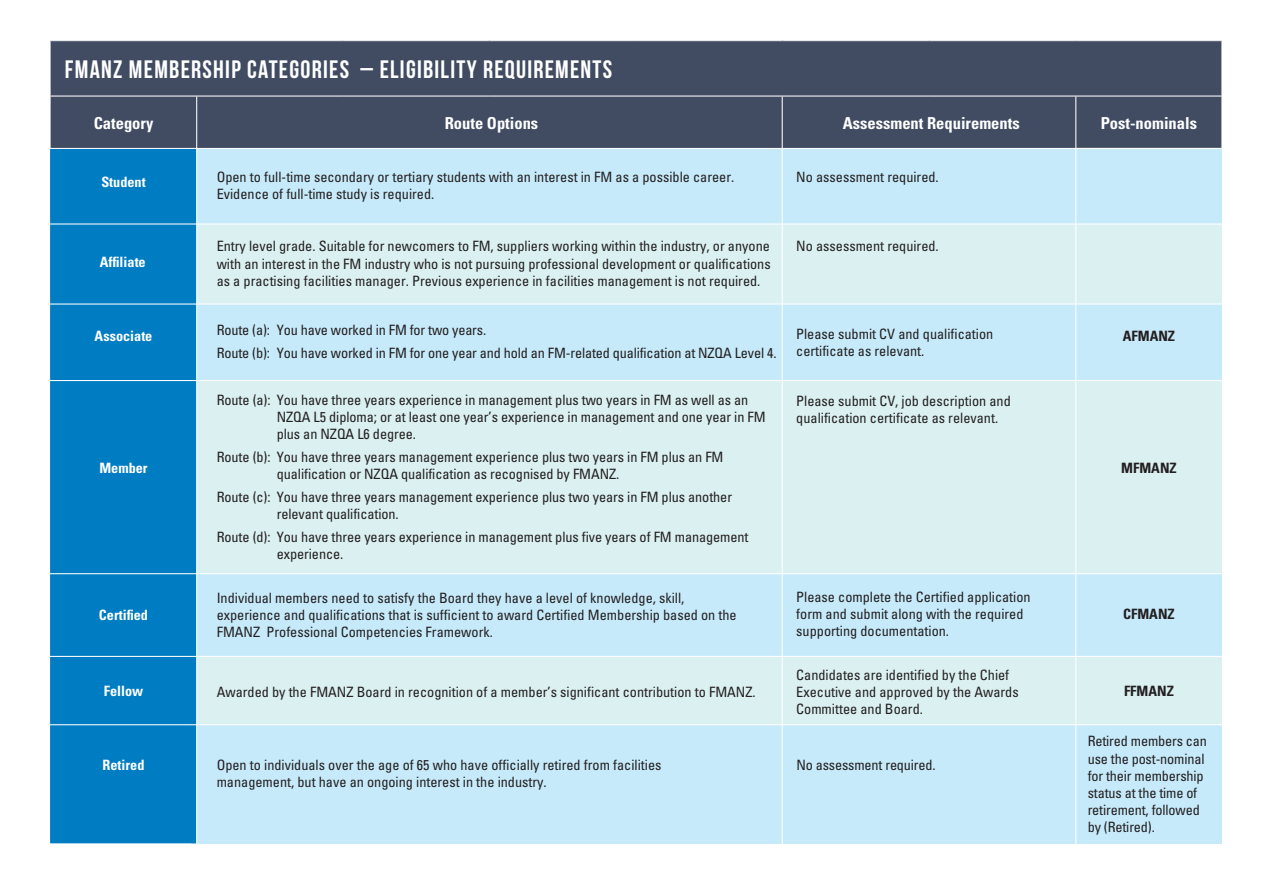
<style>
.page{position:relative;width:1263px;height:893px;background:#fff}
.page>*{position:absolute;margin:0;border:0;box-sizing:border-box;transform-origin:0 0}
.t1{font:25.2px "Bebas Neue";letter-spacing:.05em;color:#fff}
.t2{font:700 condensed 16.5px "Univers";color:#fff}
.t3{font:condensed 14.25px/17.1px "Univers";color:#231f20}
.t4{font:700 condensed 14.25px "Univers";color:#fff}
.t5{font:700 condensed 14.25px "Univers";color:#231f20}
</style>
<div class="page">
<div style="left:191px;top:722px;width:1031px;height:121px;background:#c6eafa"></div>
<div style="left:191px;top:656px;width:1031px;height:69px;background:#dbf0f1"></div>
<div style="left:191px;top:574px;width:1031px;height:82px;background:#c6eafa"></div>
<div style="left:191px;top:378px;width:1031px;height:195px;background:#dbf0f1"></div>
<div style="left:191px;top:291px;width:1031px;height:90px;background:#c6eafa"></div>
<div style="left:191px;top:224px;width:1031px;height:80px;background:#dbf0f1"></div>
<div style="left:191px;top:148px;width:1031px;height:76px;background:#c6eafa"></div>
<div style="left:1076px;top:96px;width:146px;height:52px;background:#414c62"></div>
<div style="left:50px;top:96px;width:1028px;height:52px;background:#414c62"></div>
<div style="left:50px;top:41px;width:1172px;height:55px;background:#414c62"></div>
<hr style="left:1221px;top:41px;width:1px;height:55px;background:#fff">
<hr style="left:636px;top:96px;width:147px;height:1px;background:#fff">
<hr style="left:783px;top:96px;width:146px;height:1px;background:#fff">
<hr style="left:929px;top:96px;width:147px;height:1px;background:#fff">
<hr style="left:1076px;top:96px;width:146px;height:1px;background:#fff">
<hr style="left:1075px;top:97px;width:1px;height:756px;background:#fff">
<hr style="left:782px;top:97px;width:1px;height:754px;background:#fff">
<hr style="left:1221px;top:97px;width:1px;height:51px;background:#fff">
<hr style="left:50px;top:96px;width:293px;height:1px;background:#fff">
<hr style="left:343px;top:96px;width:146px;height:1px;background:#fff">
<hr style="left:489px;top:96px;width:147px;height:1px;background:#fff">
<hr style="left:50px;top:41px;width:1px;height:55px;background:#fff">
<hr style="left:50px;top:97px;width:1px;height:51px;background:#fff">
<div style="left:50px;top:149px;width:146px;height:694px;background:#007cc2"></div>
<hr style="left:30px;top:223px;width:1192px;height:2px;background:#fff">
<hr style="left:30px;top:303px;width:1192px;height:2px;background:#fff">
<hr style="left:30px;top:380px;width:1192px;height:1px;background:#fff">
<hr style="left:30px;top:573px;width:1192px;height:1px;background:#fff">
<hr style="left:30px;top:656px;width:1192px;height:1px;background:#fff">
<hr style="left:30px;top:724px;width:1192px;height:1px;background:#fff">
<hr style="left:41px;top:148px;width:1191px;height:1px;background:#fff">
<hr style="left:196px;top:97px;width:1px;height:757px;background:#fff">
<h1 class="t1" style="left:65px;top:55px;width:549px">FMANZ MEMBERSHIP CATEGORIES – ELIGIBILITY REQUIREMENTS</h1>
<p class="t2" style="left:94px;top:113px;width:61px">Category</p>
<p class="t2" style="left:445px;top:113px;width:95px">Route Options</p>
<p class="t2" style="left:843px;top:113px;width:178px">Assessment Requirements</p>
<p class="t2" style="left:1101px;top:113px;width:98px">Post-nominals</p>
<p class="t4" style="left:101px;top:173px;width:46px">Student</p>
<p class="t4" style="left:100px;top:253px;width:47px">Affiliate</p>
<p class="t4" style="left:95px;top:327px;width:59px">Associate</p>
<p class="t4" style="left:99px;top:459px;width:50px">Member</p>
<p class="t4" style="left:99px;top:606px;width:51px">Certified</p>
<p class="t3" style="left:217px;top:168px;width:519px">Open to full-time secondary or tertiary students with an interest in FM as a possible career.<br>Evidence of full-time study is required.</p>
<p class="t3" style="left:217px;top:238px;width:556px;text-align:justify">Entry level grade. Suitable for newcomers to FM, suppliers working within the industry, or anyone with an interest in the FM industry who is not pursuing professional development or qualifications as a practising facilities manager. Previous experience in facilities management is not required.</p>
<p class="t3" style="left:796px;top:238px;width:144px">No assessment required.</p>
<p class="t3" style="left:217px;top:318px;width:561px;line-height:23.1px">Route (a): You have worked in FM for two years.<br>Route (b): You have worked in FM for one year and hold an FM-related qualification at NZQA Level 4.</p>
<p class="t3" style="left:277px;top:391px;width:490px;text-indent:-60px">Route (a): You have three years experience in management plus two years in FM as well as an<br>NZQA L5 diploma; or at least one year’s experience in management and one year in FM plus an NZQA L6 degree.</p>
<p class="t3" style="left:277px;top:448px;width:448px;text-indent:-60px">Route (b): You have three years management experience plus two years in FM plus an FM qualification or NZQA qualification as recognised by FMANZ.</p>
<p class="t3" style="left:277px;top:488px;width:457px;text-indent:-60px">Route (c): You have three years management experience plus two years in FM plus another relevant qualification.</p>
<p class="t3" style="left:277px;top:529px;width:473px;text-indent:-60px">Route (d): You have three years experience in management plus five years of FM management experience.</p>
<p class="t3" style="left:217px;top:589px;width:522px">Individual members need to satisfy the Board they have a level of knowledge, skill, experience and qualifications that is sufficient to award Certified Membership based on the<br>FMANZ Professional Competencies Framework.</p>
<p class="t3" style="left:796px;top:168px;width:144px">No assessment required.</p>
<p class="t3" style="left:796px;top:325px;width:199px">Please submit CV and qualification certificate as relevant.</p>
<p class="t3" style="left:796px;top:392px;width:216px">Please submit CV, job description and qualification certificate as relevant.</p>
<p class="t3" style="left:796px;top:588px;width:236px">Please complete the Certified application form and submit along with the required supporting documentation.</p>
<p class="t5" style="left:1123px;top:327px;width:54px">AFMANZ</p>
<p class="t5" style="left:1121px;top:459px;width:57px">MFMANZ</p>
<p class="t5" style="left:1123px;top:605px;width:53px">CFMANZ</p>
<p class="t4" style="left:104px;top:682px;width:41px">Fellow</p>
<p class="t3" style="left:217px;top:683px;width:541px">Awarded by the FMANZ Board in recognition of a member’s significant contribution to FMANZ.</p>
<p class="t3" style="left:796px;top:666px;width:224px">Candidates are identified by the Chief<br>Executive and approved by the Awards<br>Committee and Board.</p>
<p class="t5" style="left:1124px;top:682px;width:51px">FFMANZ</p>
<p class="t4" style="left:103px;top:756px;width:43px">Retired</p>
<p class="t3" style="left:217px;top:756px;width:446px">Open to individuals over the age of 65 who have officially retired from facilities management, but have an ongoing interest in the industry.</p>
<p class="t3" style="left:796px;top:756px;width:141px">No assessment required.</p>
<p class="t3" style="left:1088px;top:733px;width:121px">Retired members can use the post-nominal for their membership status at the time of retirement, followed by (Retired).</p>
</div>
